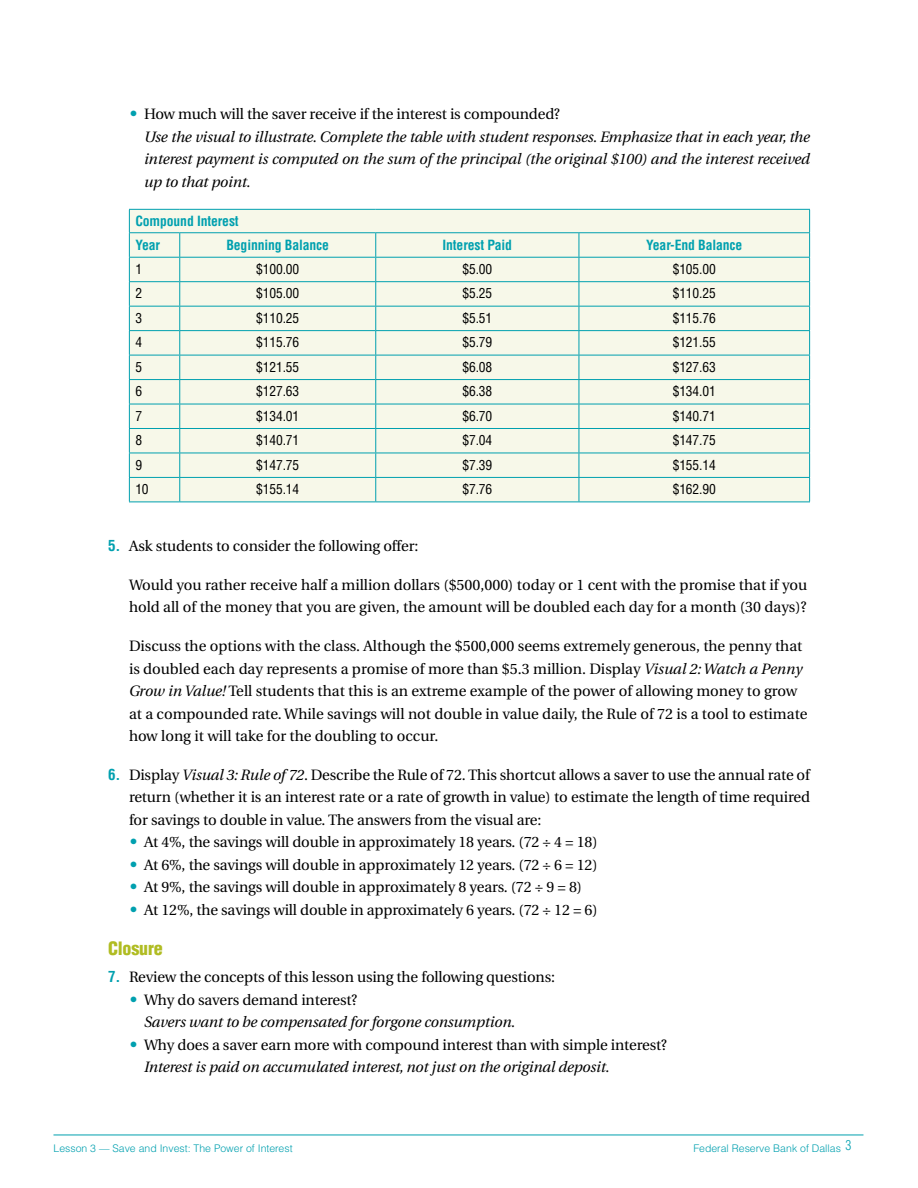
<style>
.page{position:relative;width:918px;height:1188px;background:#fff}
.page>*{position:absolute;margin:0;border:0;box-sizing:border-box;transform-origin:0 0}
.t1{font:900 condensed 18px "Helvetica";letter-spacing:-.01em;color:#b0bc22}
.t2{font:15px/22.5px "Utopia";letter-spacing:-.005em;color:#000}
.t3{font:italic 15px/22.5px "Utopia";letter-spacing:-.01em;color:#000}
.t4{font:700 condensed 13.65px/23.4px "Helvetica";letter-spacing:-.01em;color:#00a0af}
.t5{font:condensed 13.5px "Helvetica";letter-spacing:-.01em;color:#000}
.t6{font:300 10.5px "Helvetica";color:#00a0af}
.s1{font-family:"Helvetica";font-weight:700;font-style:normal;font-stretch:condensed;color:#00a0af}
.s2{font-style:normal}
.s3{font-family:"Helvetica";font-weight:700;font-stretch:condensed;color:#00a0af}
.s4{font-style:italic}
</style>
<div class="page">
<hr style="left:53px;top:1135px;width:810px;height:1px;background:#00a0af">
<div style="left:130px;top:210px;width:679px;height:292px;background:#f7f8e9"></div>
<hr style="left:129px;top:209px;width:51px;height:1px;background:#00a0af">
<hr style="left:180px;top:209px;width:196px;height:1px;background:#00a0af">
<hr style="left:376px;top:209px;width:203px;height:1px;background:#00a0af">
<hr style="left:579px;top:209px;width:231px;height:1px;background:#00a0af">
<hr style="left:129px;top:232px;width:51px;height:1px;background:#00a0af">
<hr style="left:180px;top:232px;width:196px;height:1px;background:#00a0af">
<hr style="left:376px;top:232px;width:203px;height:1px;background:#00a0af">
<hr style="left:579px;top:232px;width:231px;height:1px;background:#00a0af">
<hr style="left:129px;top:257px;width:51px;height:1px;background:#00a0af">
<hr style="left:180px;top:257px;width:196px;height:1px;background:#00a0af">
<hr style="left:376px;top:257px;width:203px;height:1px;background:#00a0af">
<hr style="left:579px;top:257px;width:231px;height:1px;background:#00a0af">
<hr style="left:129px;top:281px;width:51px;height:1px;background:#00a0af">
<hr style="left:180px;top:281px;width:196px;height:1px;background:#00a0af">
<hr style="left:376px;top:281px;width:203px;height:1px;background:#00a0af">
<hr style="left:579px;top:281px;width:231px;height:1px;background:#00a0af">
<hr style="left:129px;top:306px;width:51px;height:1px;background:#00a0af">
<hr style="left:180px;top:306px;width:196px;height:1px;background:#00a0af">
<hr style="left:376px;top:306px;width:203px;height:1px;background:#00a0af">
<hr style="left:579px;top:306px;width:231px;height:1px;background:#00a0af">
<hr style="left:129px;top:330px;width:51px;height:1px;background:#00a0af">
<hr style="left:180px;top:330px;width:196px;height:1px;background:#00a0af">
<hr style="left:376px;top:330px;width:203px;height:1px;background:#00a0af">
<hr style="left:579px;top:330px;width:231px;height:1px;background:#00a0af">
<hr style="left:129px;top:355px;width:51px;height:1px;background:#00a0af">
<hr style="left:180px;top:355px;width:196px;height:1px;background:#00a0af">
<hr style="left:376px;top:355px;width:203px;height:1px;background:#00a0af">
<hr style="left:579px;top:355px;width:231px;height:1px;background:#00a0af">
<hr style="left:129px;top:379px;width:51px;height:1px;background:#00a0af">
<hr style="left:180px;top:379px;width:196px;height:1px;background:#00a0af">
<hr style="left:376px;top:379px;width:203px;height:1px;background:#00a0af">
<hr style="left:579px;top:379px;width:231px;height:1px;background:#00a0af">
<hr style="left:129px;top:404px;width:51px;height:1px;background:#00a0af">
<hr style="left:180px;top:404px;width:196px;height:1px;background:#00a0af">
<hr style="left:376px;top:404px;width:203px;height:1px;background:#00a0af">
<hr style="left:579px;top:404px;width:231px;height:1px;background:#00a0af">
<hr style="left:129px;top:428px;width:51px;height:1px;background:#00a0af">
<hr style="left:180px;top:428px;width:196px;height:1px;background:#00a0af">
<hr style="left:376px;top:428px;width:203px;height:1px;background:#00a0af">
<hr style="left:579px;top:428px;width:231px;height:1px;background:#00a0af">
<hr style="left:129px;top:453px;width:51px;height:1px;background:#00a0af">
<hr style="left:180px;top:453px;width:196px;height:1px;background:#00a0af">
<hr style="left:376px;top:453px;width:203px;height:1px;background:#00a0af">
<hr style="left:579px;top:453px;width:231px;height:1px;background:#00a0af">
<hr style="left:129px;top:477px;width:51px;height:1px;background:#00a0af">
<svg style="left:129px;top:210px;width:1px;height:292px"></svg>
<hr style="left:180px;top:477px;width:196px;height:1px;background:#00a0af">
<svg style="left:179px;top:233px;width:1px;height:269px"></svg>
<hr style="left:376px;top:477px;width:203px;height:1px;background:#00a0af">
<svg style="left:375px;top:233px;width:1px;height:269px"></svg>
<hr style="left:579px;top:477px;width:231px;height:1px;background:#00a0af">
<svg style="left:579px;top:233px;width:1px;height:269px"></svg>
<svg style="left:809px;top:210px;width:1px;height:292px"></svg>
<hr style="left:129px;top:502px;width:51px;height:1px;background:#00a0af">
<hr style="left:180px;top:502px;width:196px;height:1px;background:#00a0af">
<hr style="left:376px;top:502px;width:203px;height:1px;background:#00a0af">
<hr style="left:579px;top:502px;width:231px;height:1px;background:#00a0af">
<p class="t3" style="left:144px;top:103px;width:668px;text-indent:-14px"><span class="s1">•</span> <span class="s2">How much will the saver receive if the interest is compounded?<br></span>Use the visual to illustrate. Complete the table with student responses. Emphasize that in each year, the interest payment is computed on the sum of the principal (the original $100) and the interest received up to that point.</p>
<p class="t4" style="left:135px;top:210px;width:105px">Compound Interest<br>Year</p>
<p class="t4" style="left:226px;top:233px;width:104px">Beginning Balance</p>
<p class="t4" style="left:443px;top:233px;width:71px">Interest Paid</p>
<p class="t4" style="left:646px;top:233px;width:98px">Year-End Balance</p>
<p class="t5" style="left:135px;top:261px;width:8px">1</p>
<p class="t5" style="left:256px;top:261px;width:45px">$100.00</p>
<p class="t5" style="left:462px;top:261px;width:31px">$5.00</p>
<p class="t5" style="left:673px;top:261px;width:45px">$105.00</p>
<p class="t5" style="left:135px;top:285px;width:8px">2</p>
<p class="t5" style="left:256px;top:285px;width:45px">$105.00</p>
<p class="t5" style="left:462px;top:285px;width:31px">$5.25</p>
<p class="t5" style="left:673px;top:285px;width:45px">$110.25</p>
<p class="t5" style="left:135px;top:310px;width:8px">3</p>
<p class="t5" style="left:256px;top:310px;width:45px">$110.25</p>
<p class="t5" style="left:462px;top:310px;width:31px">$5.51</p>
<p class="t5" style="left:673px;top:310px;width:45px">$115.76</p>
<p class="t5" style="left:135px;top:334px;width:8px">4</p>
<p class="t5" style="left:256px;top:334px;width:45px">$115.76</p>
<p class="t5" style="left:462px;top:334px;width:31px">$5.79</p>
<p class="t5" style="left:673px;top:334px;width:45px">$121.55</p>
<p class="t5" style="left:135px;top:358px;width:8px">5</p>
<p class="t5" style="left:256px;top:358px;width:45px">$121.55</p>
<p class="t5" style="left:462px;top:358px;width:31px">$6.08</p>
<p class="t5" style="left:673px;top:358px;width:45px">$127.63</p>
<p class="t5" style="left:135px;top:383px;width:8px">6</p>
<p class="t5" style="left:256px;top:383px;width:45px">$127.63</p>
<p class="t5" style="left:462px;top:383px;width:31px">$6.38</p>
<p class="t5" style="left:673px;top:383px;width:45px">$134.01</p>
<p class="t5" style="left:135px;top:407px;width:8px">7</p>
<p class="t5" style="left:256px;top:407px;width:45px">$134.01</p>
<p class="t5" style="left:462px;top:407px;width:31px">$6.70</p>
<p class="t5" style="left:673px;top:407px;width:45px">$140.71</p>
<p class="t5" style="left:135px;top:432px;width:8px">8</p>
<p class="t5" style="left:256px;top:432px;width:45px">$140.71</p>
<p class="t5" style="left:462px;top:432px;width:31px">$7.04</p>
<p class="t5" style="left:673px;top:432px;width:45px">$147.75</p>
<p class="t5" style="left:135px;top:456px;width:8px">9</p>
<p class="t5" style="left:256px;top:456px;width:45px">$147.75</p>
<p class="t5" style="left:462px;top:456px;width:31px">$7.39</p>
<p class="t5" style="left:673px;top:456px;width:45px">$155.14</p>
<p class="t5" style="left:135px;top:481px;width:15px">10</p>
<p class="t5" style="left:256px;top:481px;width:45px">$155.14</p>
<p class="t5" style="left:462px;top:481px;width:31px">$7.76</p>
<p class="t5" style="left:673px;top:481px;width:45px">$162.90</p>
<p class="t2" style="left:108px;top:535px;width:312px"><span class="s3">5.</span> Ask students to consider the following offer:</p>
<p class="t2" style="left:129px;top:574px;width:680px">Would you rather receive half a million dollars ($500,000) today or 1 cent with the promise that if you hold all of the money that you are given, the amount will be doubled each day for a month (30 days)?</p>
<p class="t2" style="left:129px;top:635px;width:680px">Discuss the options with the class. Although the $500,000 seems extremely generous, the penny that is doubled each day represents a promise of more than $5.3 million. Display <span class="s4">Visual 2: Watch a Penny Grow in Value!</span> Tell students that this is an extreme example of the power of allowing money to grow at a compounded rate. While savings will not double in value daily, the Rule of 72 is a tool to estimate how long it will take for the doubling to occur.</p>
<p class="t2" style="left:129px;top:764px;width:682px;text-align:justify;text-indent:-21px"><span class="s3">6.</span> Display <span class="s4">Visual 3: Rule of 72</span>. Describe the Rule of 72. This shortcut allows a saver to use the annual rate of return (whether it is an interest rate or a rate of growth in value) to estimate the length of time required for savings to double in value. The answers from the visual are:</p>
<p class="t2" style="left:130px;top:831px;width:469px"><span class="s3">•</span> At 4%, the savings will double in approximately 18 years. (72 ÷ 4 = 18)</p>
<p class="t2" style="left:130px;top:854px;width:469px"><span class="s3">•</span> At 6%, the savings will double in approximately 12 years. (72 ÷ 6 = 12)</p>
<p class="t2" style="left:130px;top:876px;width:453px"><span class="s3">•</span> At 9%, the savings will double in approximately 8 years. (72 ÷ 9 = 8)</p>
<p class="t2" style="left:130px;top:899px;width:469px"><span class="s3">•</span> At 12%, the savings will double in approximately 6 years. (72 ÷ 12 = 6)</p>
<p class="t1" style="left:108px;top:937px;width:56px">Closure</p>
<p class="t2" style="left:108px;top:966px;width:449px"><span class="s3">7.</span> Review the concepts of this lesson using the following questions:</p>
<p class="t3" style="left:144px;top:989px;width:373px;text-indent:-14px"><span class="s1">•</span> <span class="s2">Why do savers demand interest?<br></span>Savers want to be compensated for forgone consumption.</p>
<p class="t2" style="left:144px;top:1034px;width:525px;text-indent:-14px"><span class="s3">•</span> Why does a saver earn more with compound interest than with simple interest?<br><span class="s4">Interest is paid on accumulated interest, not just on the original deposit.</span></p>
<p class="t6" style="left:54px;top:1142px;width:241px">Lesson 3 — Save and Invest: The Power of Interest</p>
<p class="t6" style="left:693px;top:1142px;width:160px">Federal Reserve Bank of Dallas <sup>3</sup></p>
</div>
